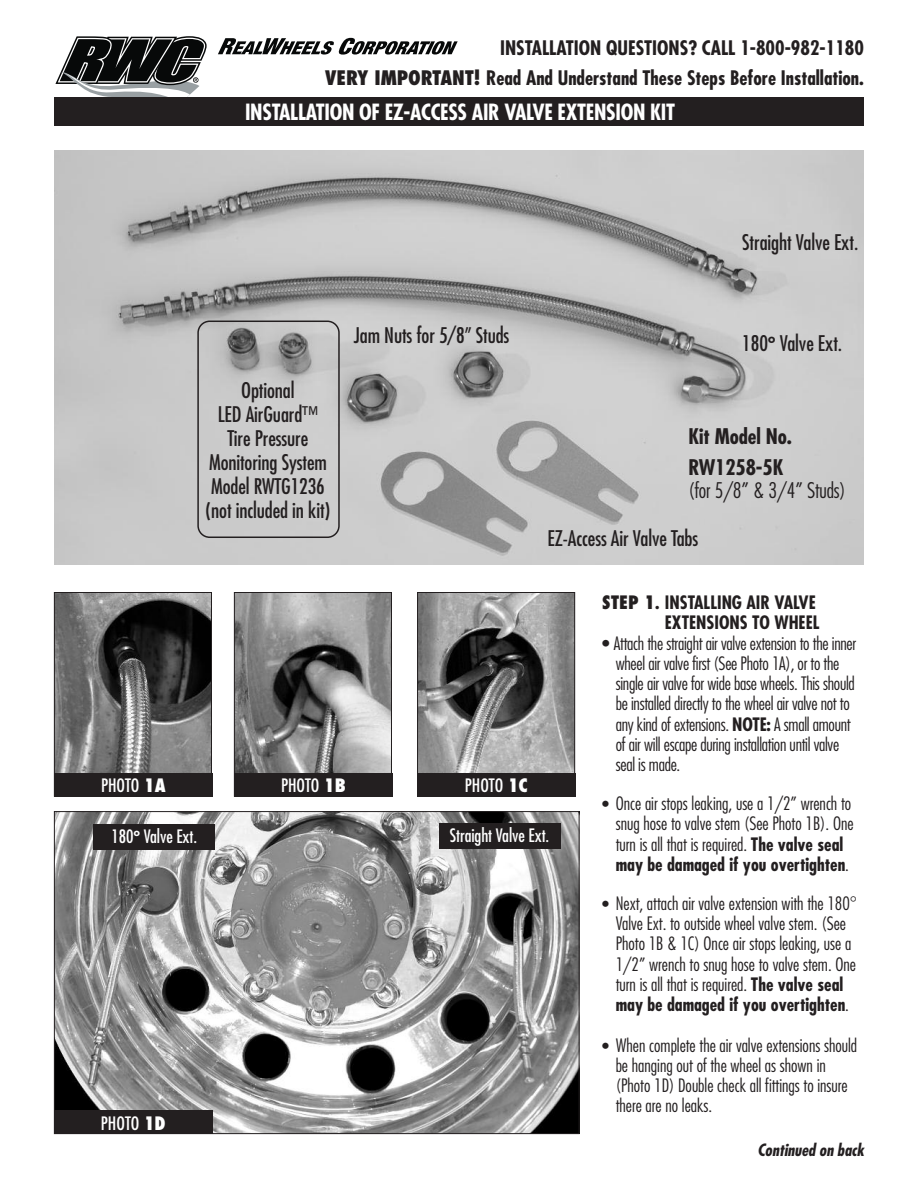
<style>
.page{position:relative;width:918px;height:1188px;background:#fff}
.page>*{position:absolute;margin:0;border:0;box-sizing:border-box;transform-origin:0 0}
.t1{font:700 condensed 21.75px "Futura";letter-spacing:-.015em;color:#fff}
.t2{font:condensed 21px/24px "Futura";letter-spacing:-.005em;color:#231f20;text-align:center}
.t3{font:700 condensed 21px/31.5px "Futura";letter-spacing:-.005em;color:#231f20}
.t4{font:300 condensed 21px "Futura";letter-spacing:-.005em;color:#231f20}
.t5{font:700 condensed 19.5px "Futura";color:#231f20}
.t6{font:300 condensed 18px/20.2px "Futura";color:#231f20}
.t7{font:condensed 18px "Futura";letter-spacing:-.005em;color:#fff}
.t8{font:700 condensed 18px/20.2px "Futura";color:#231f20;text-align:right}
.t9{font:italic 700 condensed 16.5px "Futura";color:#231f20}
.s1{font-weight:800}
.s2{font-family:"Myriad Pro";font-weight:900;font-stretch:normal}
.s3{font-weight:700}
.s4{font-size:16.5px}
</style>
<div class="page">
<img style="left:56px;top:594px;width:154px;height:179px">
<div style="left:54px;top:592px;width:158px;height:205px;border:1px solid #231f20"></div>
<div style="left:54px;top:773px;width:159px;height:24px;background:#231f20"></div>
<img style="left:236px;top:594px;width:154px;height:179px">
<div style="left:234px;top:592px;width:158px;height:205px;border:1px solid #231f20"></div>
<div style="left:234px;top:773px;width:159px;height:24px;background:#231f20"></div>
<img style="left:419px;top:594px;width:154px;height:179px">
<div style="left:417px;top:592px;width:158px;height:205px;border:1px solid #231f20"></div>
<div style="left:417px;top:773px;width:159px;height:24px;background:#231f20"></div>
<img style="left:56px;top:813px;width:521px;height:319px">
<div style="left:94px;top:825px;width:121px;height:25px;background:#231f20"></div>
<div style="left:439px;top:824px;width:121px;height:25px;background:#231f20"></div>
<svg style="left:55px;top:36px;width:152px;height:61px"></svg>
<svg style="left:218px;top:38px;width:240px;height:17px"></svg>
<div style="left:54px;top:97px;width:810px;height:29px;background:#231f20"></div>
<img style="left:54px;top:151px;width:810px;height:414px">
<svg style="left:197px;top:321px;width:143px;height:217px;background:#bebebe"></svg>
<div style="left:54px;top:1110px;width:159px;height:24px;background:#231f20"></div>
<p class="t5" style="left:500px;top:39px;width:365px">INSTALLATION QUESTIONS? CALL 1-800-982-1180</p>
<p class="t5" style="left:325px;top:69px;width:541px"><span class="s1">VERY IMPORTANT!</span> Read And Understand These Steps Before Installation.</p>
<p class="t1" style="left:245px;top:103px;width:432px">INSTALLATION OF EZ-ACCESS AIR VALVE EXTENSION KIT</p>
<p class="t2" style="left:206px;top:380px;width:126px">Optional<br>LED AirGuard™<br>Tire Pressure<br>Monitoring System<br>Model RWTG1236 (not included in kit)</p>
<p class="t2" style="left:354px;top:324px;width:157px">Jam Nuts for 5/8” Studs</p>
<p class="t2" style="left:742px;top:232px;width:117px">Straight Valve Ext.</p>
<p class="t2" style="left:742px;top:333px;width:101px">180<span class="s2">°</span> Valve Ext.</p>
<p class="t3" style="left:688px;top:422px;width:105px">Kit Model No.<br>RW1258-5K</p>
<p class="t4" style="left:688px;top:481px;width:159px">(for 5/8” &amp; 3/4” Studs)</p>
<p class="t2" style="left:548px;top:527px;width:152px">EZ-Access Air Valve Tabs</p>
<p class="t7" style="left:101px;top:778px;width:66px">PHOTO <span class="s1">1A</span></p>
<p class="t7" style="left:281px;top:778px;width:66px">PHOTO <span class="s1">1B</span></p>
<p class="t7" style="left:465px;top:778px;width:65px">PHOTO <span class="s1">1C</span></p>
<p class="t7" style="left:112px;top:828px;width:87px">180<span class="s2">°</span> Valve Ext.</p>
<p class="t7" style="left:450px;top:827px;width:101px">Straight Valve Ext.</p>
<p class="t7" style="left:101px;top:1115px;width:66px">PHOTO <span class="s1">1D</span></p>
<p class="t8" style="left:602px;top:594px;width:219px"><span class="s1">STEP 1</span>. INSTALLING AIR VALVE<br>EXTENSIONS TO WHEEL</p>
<p class="t6" style="left:616px;top:634px;width:242px;text-indent:-13px">• Attach the straight air valve extension to the inner wheel air valve first (See Photo 1A), or to the single air valve for wide base wheels. This should be installed directly to the wheel air valve not to any kind of extensions. <span class="s3">NOTE:</span> A small amount of air will escape during installation until valve seal is made.</p>
<p class="t6" style="left:616px;top:794px;width:239px;text-indent:-14px"><span class="s4">•</span> Once air stops leaking, use a 1/2” wrench to snug hose to valve stem (See Photo 1B). One turn is all that is required. <span class="s3">The valve seal may be damaged if you overtighten</span>.</p>
<p class="t6" style="left:616px;top:894px;width:243px;text-indent:-13px"><span class="s4">•</span> Next, attach air valve extension with the 180° Valve Ext. to outside wheel valve stem. (See Photo 1B &amp; 1C) Once air stops leaking, use a 1/2” wrench to snug hose to valve stem. One turn is all that is required. <span class="s3">The valve seal may be damaged if you overtighten</span>.</p>
<p class="t6" style="left:616px;top:1036px;width:243px;text-indent:-14px"><span class="s4">•</span> When complete the air valve extensions should be hanging out of the wheel as shown in (Photo 1D) Double check all fittings to insure there are no leaks.</p>
<p class="t9" style="left:757px;top:1143px;width:108px">Continued on back</p>
</div>
